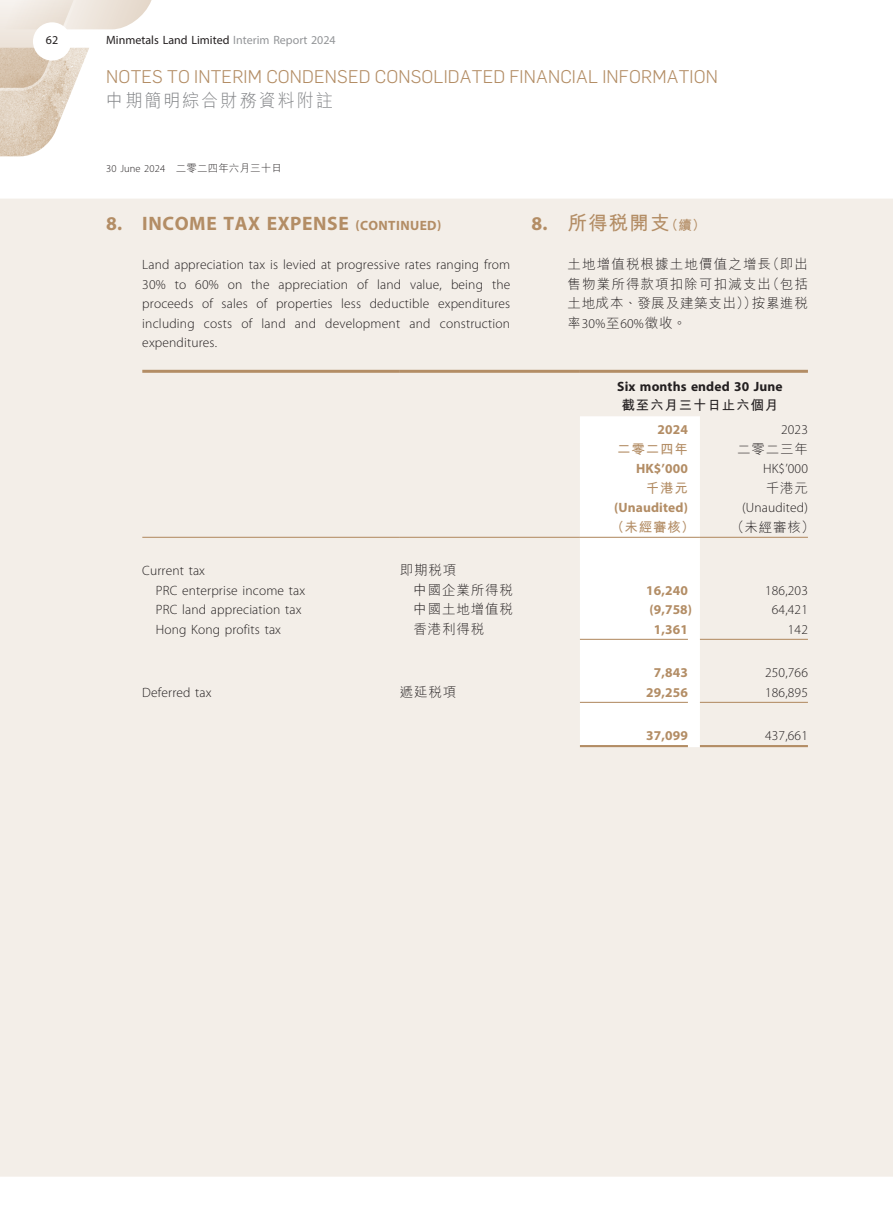
<style>
.page{position:relative;width:893px;height:1212px;background:#fff}
.page>*{position:absolute;margin:0;border:0;box-sizing:border-box;transform-origin:0 0}
._03_H1{font:700 19.5px "Myriad Pro";letter-spacing:.03em;color:#b38d65}
._03_H1-2{font:700 19.5px "M Hei HK";letter-spacing:.06em;color:#b38d65}
.t1{font:300 18px "Flama";letter-spacing:.01em;color:#b38d65}
.t2{font:300 18px "M Hei HK";letter-spacing:.115em;color:#808285;scale:.95 1}
._01_Body_Text{font:300 13.5px/19.5px "Myriad Pro";letter-spacing:.01em;color:#231f20;text-align:justify}
._15_Table_Stub{font:300 13.5px "Myriad Pro";letter-spacing:.01em;color:#231f20}
._01_Body_Text-2{font:300 13.5px/19.5px "M Hei HK";letter-spacing:.085em;color:#231f20;text-align:justify}
._01_Body_Text-3{font:700 13.5px "Myriad Pro";letter-spacing:.01em;color:#b38d65}
._15_Table_Stub-2{font:300 13.5px "M Hei HK";letter-spacing:.06em;color:#231f20}
._01_Body_Text-4{font:700 13.5px "Myriad Pro";letter-spacing:.01em;color:#231f20}
._01_Body_Text-5{font:700 13.5px "M Hei HK";letter-spacing:.06em;color:#b38d65}
._01_Body_Text-6{font:700 13.5px "M Hei HK";letter-spacing:.06em;color:#231f20}
.t3{font:12px "Myriad Pro";color:#231f20}
.t4{font:300 10.5px "Myriad Pro";letter-spacing:.01em;color:#231f20}
.s1{color:#939598}
.s2{font-family:"M Hei HK"}
.s3{font-size:13.5px}
.s4{font-family:"Myriad Pro"}
</style>
<div class="page">
<div style="left:0;top:199px;width:893px;height:978px;background:#f3eee8"></div>
<img style="left:0;top:92px;width:72px;height:64px">
<svg style="left:0;top:0;width:152px;height:92px"></svg>
<div style="left:33px;top:22px;width:38px;height:39px;background:#fff;border-radius:50%"></div>
<svg style="left:580px;top:416px;width:120px;height:331px"></svg>
<hr style="left:142px;top:370px;width:258px;height:3px;background:#b38d65">
<hr style="left:400px;top:370px;width:180px;height:3px;background:#b38d65">
<hr style="left:580px;top:370px;width:228px;height:3px;background:#b38d65">
<hr style="left:142px;top:537px;width:258px;height:1px;background:#b38d65">
<hr style="left:400px;top:537px;width:180px;height:1px;background:#b38d65">
<hr style="left:580px;top:537px;width:120px;height:1px;background:#b38d65">
<hr style="left:700px;top:537px;width:108px;height:1px;background:#b38d65">
<hr style="left:580px;top:639px;width:108px;height:1px;background:#b38d65">
<hr style="left:700px;top:639px;width:108px;height:1px;background:#b38d65">
<hr style="left:580px;top:702px;width:108px;height:1px;background:#b38d65">
<hr style="left:700px;top:702px;width:108px;height:1px;background:#b38d65">
<hr style="left:580px;top:745px;width:108px;height:2px;background:#b38d65">
<hr style="left:700px;top:745px;width:108px;height:2px;background:#b38d65">
<p class="t3" style="left:46px;top:33px;width:14px">62</p>
<p class="t3" style="left:106px;top:33px;width:231px">Minmetals Land Limited <span class="s1">Interim Report 2024</span></p>
<h2 class="t1" style="left:106px;top:65px;width:613px">NOTES TO INTERIM CONDENSED CONSOLIDATED FINANCIAL INFORMATION</h2>
<h2 class="t2" style="left:106px;top:88px;width:240px">中期簡明綜合財務資料附註</h2>
<p class="t4" style="left:106px;top:163px;width:177px">30 June 2024 <span class="s2">二零二四年六月三十日</span></p>
<p class="_03_H1" style="left:106px;top:211px;width:337px">8. INCOME TAX EXPENSE <span class="s3">(CONTINUED)</span></p>
<p class="_01_Body_Text" style="left:142px;top:255px;width:369px">Land appreciation tax is levied at progressive rates ranging from 30% to 60% on the appreciation of land value, being the proceeds of sales of properties less deductible expenditures including costs of land and development and construction expenditures.</p>
<p class="_03_H1-2" style="left:531px;top:209px;width:176px"><span class="s4">8.</span> 所得稅開支<span class="s3">（續）</span></p>
<p class="_01_Body_Text-2" style="left:567px;top:254px;width:242px">土地增值稅根據土地價值之增長（即出售物業所得款項扣除可扣減支出（包括土地成本、發展及建築支出））按累進稅率<span class="s4">30%</span>至<span class="s4">60%</span>徵收。</p>
<p class="_01_Body_Text-4" style="left:617px;top:377px;width:167px">Six months ended 30 June</p>
<p class="_01_Body_Text-6" style="left:622px;top:395px;width:158px">截至六月三十日止六個月</p>
<p class="_01_Body_Text-3" style="left:657px;top:421px;width:32px">2024</p>
<p class="_01_Body_Text" style="left:781px;top:420px;width:28px">2023</p>
<p class="_01_Body_Text-5" style="left:617px;top:439px;width:72px">二零二四年</p>
<p class="_01_Body_Text-2" style="left:737px;top:438px;width:72px">二零二三年</p>
<p class="_01_Body_Text-3" style="left:636px;top:460px;width:53px">HK$’000</p>
<p class="_01_Body_Text" style="left:763px;top:459px;width:46px">HK$’000</p>
<p class="_01_Body_Text-5" style="left:646px;top:478px;width:44px">千港元</p>
<p class="_01_Body_Text-2" style="left:766px;top:477px;width:44px">千港元</p>
<p class="_01_Body_Text-3" style="left:614px;top:499px;width:75px">(Unaudited)</p>
<p class="_01_Body_Text" style="left:742px;top:498px;width:67px">(Unaudited)</p>
<p class="_01_Body_Text-5" style="left:611px;top:517px;width:85px">（未經審核）</p>
<p class="_01_Body_Text-2" style="left:731px;top:516px;width:85px">（未經審核）</p>
<p class="_15_Table_Stub" style="left:142px;top:563px;width:64px">Current tax</p>
<p class="_15_Table_Stub-2" style="left:400px;top:561px;width:58px">即期稅項</p>
<p class="_15_Table_Stub" style="left:156px;top:583px;width:151px">PRC enterprise income tax</p>
<p class="_15_Table_Stub-2" style="left:413px;top:580px;width:101px">中國企業所得稅</p>
<p class="_01_Body_Text-3" style="left:646px;top:581px;width:43px">16,240</p>
<p class="_01_Body_Text" style="left:765px;top:581px;width:44px">186,203</p>
<p class="_15_Table_Stub" style="left:156px;top:602px;width:147px">PRC land appreciation tax</p>
<p class="_15_Table_Stub-2" style="left:413px;top:600px;width:101px">中國土地增值稅</p>
<p class="_01_Body_Text-3" style="left:649px;top:601px;width:44px">(9,758)</p>
<p class="_01_Body_Text" style="left:772px;top:600px;width:38px">64,421</p>
<p class="_15_Table_Stub" style="left:156px;top:622px;width:127px">Hong Kong profits tax</p>
<p class="_15_Table_Stub-2" style="left:413px;top:619px;width:72px">香港利得稅</p>
<p class="_01_Body_Text-3" style="left:654px;top:620px;width:36px">1,361</p>
<p class="_01_Body_Text" style="left:788px;top:620px;width:22px">142</p>
<p class="_01_Body_Text-3" style="left:654px;top:664px;width:36px">7,843</p>
<p class="_01_Body_Text" style="left:765px;top:663px;width:44px">250,766</p>
<p class="_15_Table_Stub" style="left:142px;top:685px;width:71px">Deferred tax</p>
<p class="_15_Table_Stub-2" style="left:400px;top:682px;width:58px">遞延稅項</p>
<p class="_01_Body_Text-3" style="left:646px;top:683px;width:43px">29,256</p>
<p class="_01_Body_Text" style="left:765px;top:683px;width:44px">186,895</p>
<p class="_01_Body_Text-3" style="left:646px;top:727px;width:43px">37,099</p>
<p class="_01_Body_Text" style="left:765px;top:726px;width:44px">437,661</p>
</div>
